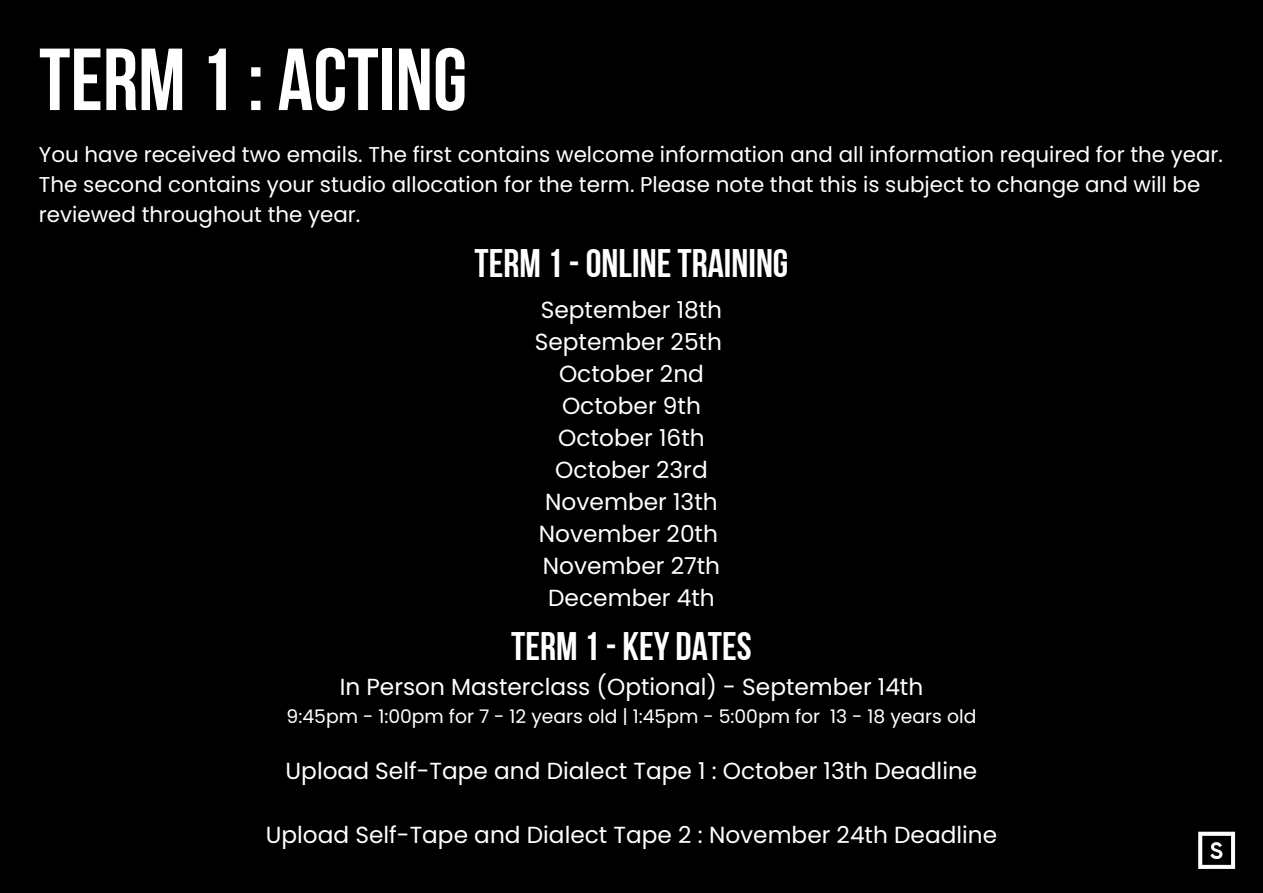
<style>
.page{position:relative;width:1263px;height:893px;background:#000}
.page>*{position:absolute;margin:0;border:0;box-sizing:border-box;transform-origin:0 0}
.t1{font:87.82px "Bebas Neue Cyrillic";color:#fff}
.t2{font:39.75px "Bebas Neue Cyrillic";color:#fff}
.t3{font:23.33px/32.1px "Poppins";color:#fff;text-align:center}
.t4{font:23.25px "Poppins";color:#fff}
.t5{font:21.38px/30.4px "Poppins";color:#fff}
.t6{font:18.75px "Poppins";color:#fff}
</style>
<div class="page">
<img style="left:1198px;top:831px;width:37px;height:37px">
<h4 class="t1" style="left:39px;top:44px;width:430px">TERM 1: ACTING</h4>
<p class="t5" style="left:39px;top:139px;width:1185px">You have received two emails. The first contains welcome information and all information required for the year.<br>The second contains your studio allocation for the term. Please note that this is subject to change and will be reviewed throughout the year.</p>
<h4 class="t2" style="left:474px;top:247px;width:315px">TERM 1-ONLINETRAINING</h4>
<h3 class="t3" style="left:535px;top:293px;width:189px">September 18th<br>September 25th<br>October 2nd<br>October 9th<br>October 16th<br>October 23rd<br>November 13th<br>November 20th<br>November 27th<br>December 4th</h3>
<h2 class="t2" style="left:511px;top:630px;width:242px">TERM 1- KEY DATES</h2>
<p class="t4" style="left:340px;top:671px;width:585px">In Person Masterclass (Optional) - September 14th</p>
<h4 class="t6" style="left:287px;top:703px;width:691px">9:45pm - 1:00pm for 7 - 12 years old | 1:45pm - 5:00pm for 13 - 18 years old</h4>
<h4 class="t4" style="left:286px;top:754px;width:693px">Upload Self-Tape and Dialect Tape 1 : October 13th Deadline</h4>
<p class="t4" style="left:266px;top:819px;width:733px">Upload Self-Tape and Dialect Tape 2 : November 24th Deadline</p>
</div>
